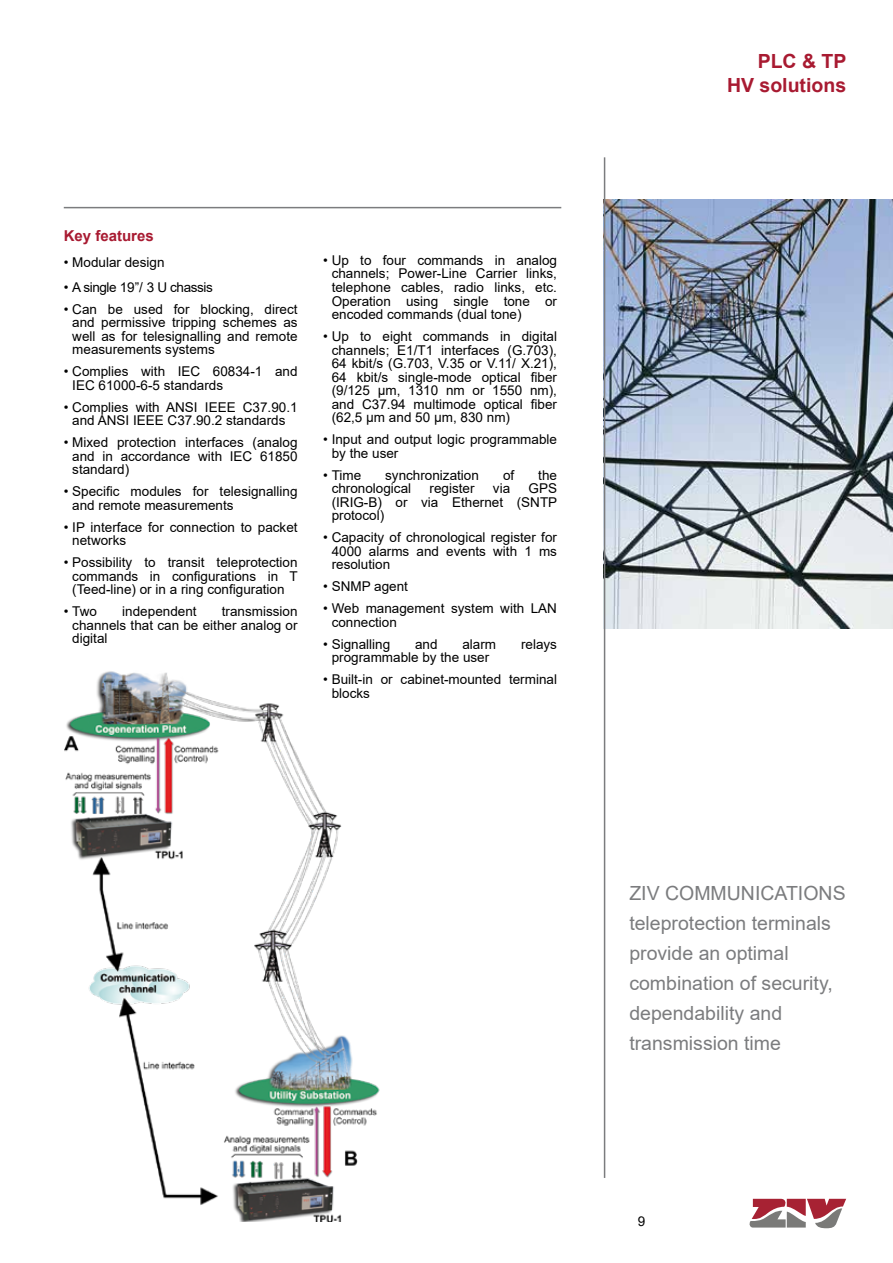
<style>
.page{position:relative;width:893px;height:1263px;background:#fff}
.page>*{position:absolute;margin:0;border:0;box-sizing:border-box;transform-origin:0 0}
.t1{font:19.5px/30px "Arial";color:#7b7c7e}
.t2{font:700 19.5px/23.4px "Arial";color:#a81a31;text-align:right}
.t3{font:700 15px "Arial";color:#a81a31}
.t4{font:13.5px/13.5px "Arial";color:#000;text-align:justify}
.t5{font:13.5px "Arial";letter-spacing:-.03em;color:#000}
</style>
<div class="page">
<svg style="left:749px;top:1199px;width:97px;height:29px"></svg>
<img style="left:605px;top:200px;width:288px;height:428px">
<hr style="left:604px;top:157px;width:1px;height:1021px;background:#7b7c7e">
<hr style="left:64px;top:207px;width:497px;height:1px;background:#7b7c7e">
<img style="left:65px;top:671px;width:315px;height:551px">
<p class="t3" style="left:64px;top:225px;width:92px">Key features</p>
<p class="t4" style="left:64px;top:255px;width:102px">• Modular design</p>
<p class="t5" style="left:64px;top:277px;width:151px">• A single 19”/ 3 U chassis</p>
<p class="t4" style="left:72px;top:302px;width:227px;text-indent:-9px">• Can be used for blocking, direct and permissive tripping schemes as well as for telesignalling and remote measurements systems</p>
<p class="t4" style="left:72px;top:364px;width:227px;text-indent:-9px">• Complies with IEC 60834-1 and<br>IEC 61000-6-5 standards</p>
<p class="t4" style="left:64px;top:400px;width:235px;text-align:center">• Complies with ANSI IEEE C37.90.1 and ANSI IEEE C37.90.2 standards</p>
<p class="t4" style="left:72px;top:435px;width:227px;text-indent:-9px">• Mixed protection interfaces (analog and in accordance with IEC 61850 standard)</p>
<p class="t4" style="left:72px;top:484px;width:227px;text-indent:-9px">• Specific modules for telesignalling and remote measurements</p>
<p class="t4" style="left:72px;top:520px;width:227px;text-indent:-9px">• IP interface for connection to packet networks</p>
<p class="t4" style="left:72px;top:555px;width:227px;text-indent:-9px">• Possibility to transit teleprotection commands in configurations in T (Teed-line) or in a ring configuration</p>
<p class="t4" style="left:64px;top:604px;width:35px">• Two</p>
<p class="t4" style="left:122px;top:604px;width:76px">independent</p>
<p class="t4" style="left:72px;top:604px;width:227px;text-indent:150px">transmission channels that can be either analog or digital</p>
<p class="t4" style="left:332px;top:253px;width:227px;text-indent:-9px">• Up to four commands in analog channels; Power-Line Carrier links, telephone cables, radio links, etc.<br>Operation using single tone or encoded commands (dual tone)</p>
<p class="t4" style="left:332px;top:329px;width:227px;text-indent:-9px">• Up to eight commands in digital channels; E1/T1 interfaces (G.703), 64 kbit/s (G.703, V.35 or V.11/ X.21), 64 kbit/s single-mode optical fiber (9/125 µm, 1310 nm or 1550 nm), and C37.94 multimode optical fiber (62,5 µm and 50 µm, 830 nm)</p>
<p class="t4" style="left:332px;top:432px;width:227px;text-indent:-9px">• Input and output logic programmable by the user</p>
<p class="t4" style="left:323px;top:468px;width:39px">• Time</p>
<p class="t4" style="left:385px;top:468px;width:95px">synchronization</p>
<p class="t4" style="left:503px;top:468px;width:13px">of</p>
<p class="t4" style="left:538px;top:468px;width:20px">the</p>
<p class="t4" style="left:332px;top:481px;width:81px">chronological</p>
<p class="t4" style="left:430px;top:481px;width:47px">register</p>
<p class="t4" style="left:493px;top:481px;width:19px">via</p>
<p class="t4" style="left:332px;top:481px;width:227px;text-indent:197px">GPS (IRIG-B) or via Ethernet (SNTP protocol)</p>
<p class="t4" style="left:332px;top:530px;width:227px;text-indent:-9px">• Capacity of chronological register for 4000 alarms and events with 1 ms resolution</p>
<p class="t4" style="left:323px;top:579px;width:86px">• SNMP agent</p>
<p class="t4" style="left:332px;top:601px;width:227px;text-indent:-9px">• Web management system with LAN connection</p>
<p class="t4" style="left:323px;top:637px;width:69px">• Signalling</p>
<p class="t4" style="left:415px;top:637px;width:24px">and</p>
<p class="t4" style="left:462px;top:637px;width:35px">alarm</p>
<p class="t4" style="left:521px;top:637px;width:38px">relays</p>
<p class="t4" style="left:332px;top:650px;width:159px">programmable by the user</p>
<p class="t4" style="left:332px;top:672px;width:227px;text-indent:-9px">• Built-in or cabinet-mounted terminal blocks</p>
<h1 class="t2" style="left:727px;top:50px;width:121px">PLC &amp; TP<br>HV solutions</h1>
<h1 class="t1" style="left:629px;top:877px;width:218px">ZIV COMMUNICATIONS teleprotection terminals provide an optimal combination of security, dependability and transmission time</h1>
<p class="t4" style="left:638px;top:1214px;width:9px">9</p>
</div>
